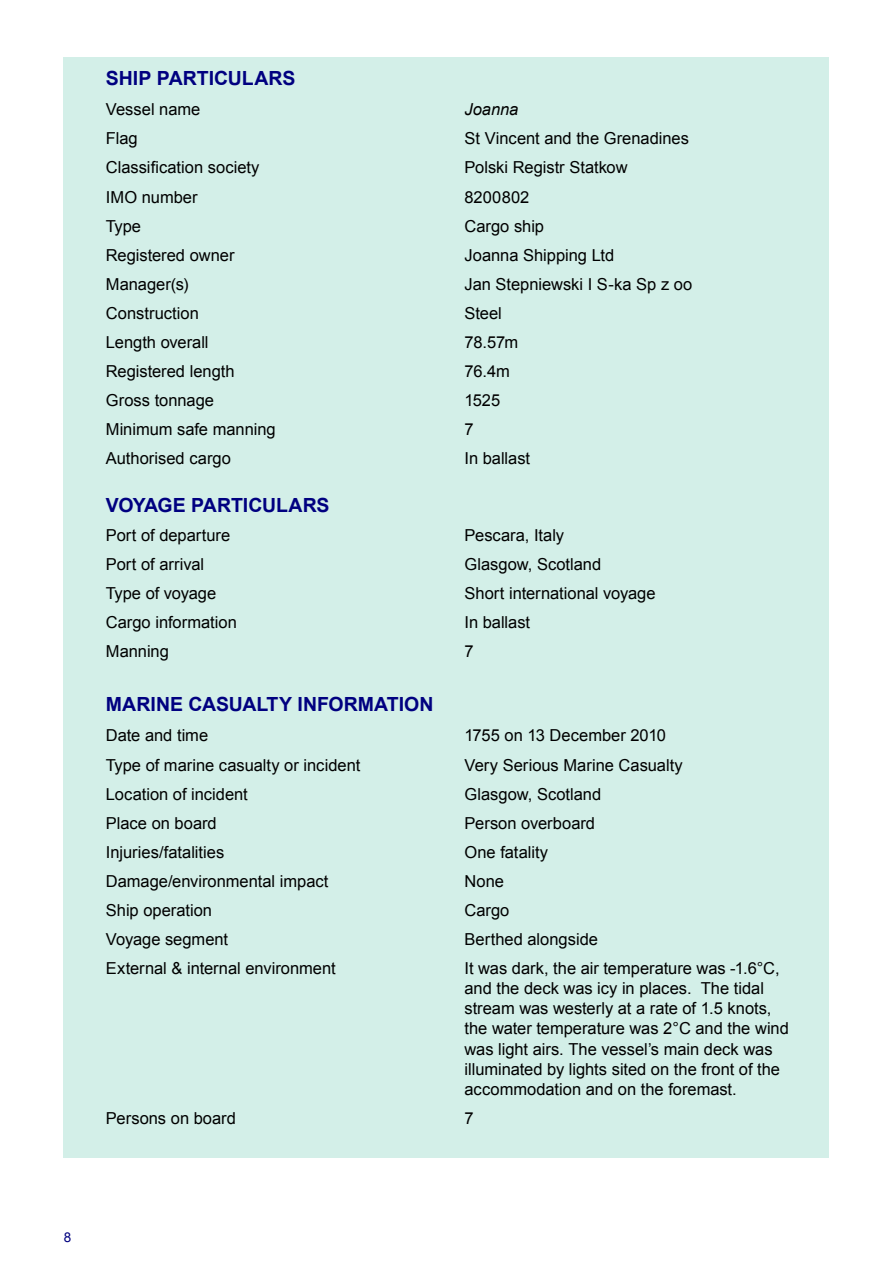
<style>
.page{position:relative;width:893px;height:1263px;background:#fff}
.page>*{position:absolute;margin:0;border:0;box-sizing:border-box;transform-origin:0 0}
._3_5_Table_Text{font:700 19.5px "Arial";color:#000080}
._3_5_Table_Text-2{font:16.5px/20.2px "Arial";color:#000}
._3_5_Table_Text-3{font:italic 16.5px "Arial";letter-spacing:-.005em;color:#000}
.t1{font:13.5px "Arial";color:#000080}
</style>
<div class="page">
<div style="left:64px;top:57px;width:765px;height:1100px;background:#d3efe8"></div>
<p class="_3_5_Table_Text" style="left:106px;top:66px;width:191px">SHIP PARTICULARS</p>
<p class="_3_5_Table_Text-2" style="left:106px;top:100px;width:96px">Vessel name</p>
<p class="_3_5_Table_Text-3" style="left:464px;top:99px;width:55px">Joanna</p>
<p class="_3_5_Table_Text-2" style="left:106px;top:129px;width:33px">Flag</p>
<p class="_3_5_Table_Text-2" style="left:464px;top:129px;width:226px">St Vincent and the Grenadines</p>
<p class="_3_5_Table_Text-2" style="left:106px;top:158px;width:155px">Classification society</p>
<p class="_3_5_Table_Text-2" style="left:464px;top:158px;width:165px">Polski Registr Statkow</p>
<p class="_3_5_Table_Text-2" style="left:106px;top:187px;width:93px">IMO number</p>
<p class="_3_5_Table_Text-2" style="left:464px;top:187px;width:66px">8200802</p>
<p class="_3_5_Table_Text-2" style="left:106px;top:216px;width:37px">Type</p>
<p class="_3_5_Table_Text-2" style="left:464px;top:216px;width:81px">Cargo ship</p>
<p class="_3_5_Table_Text-2" style="left:106px;top:245px;width:130px">Registered owner</p>
<p class="_3_5_Table_Text-2" style="left:464px;top:245px;width:151px">Joanna Shipping Ltd</p>
<p class="_3_5_Table_Text-2" style="left:106px;top:274px;width:84px">Manager(s)</p>
<p class="_3_5_Table_Text-2" style="left:464px;top:274px;width:229px">Jan Stepniewski I S-ka Sp z oo</p>
<p class="_3_5_Table_Text-2" style="left:106px;top:303px;width:95px">Construction</p>
<p class="_3_5_Table_Text-2" style="left:464px;top:303px;width:39px">Steel</p>
<p class="_3_5_Table_Text-2" style="left:106px;top:332px;width:104px">Length overall</p>
<p class="_3_5_Table_Text-2" style="left:464px;top:332px;width:55px">78.57m</p>
<p class="_3_5_Table_Text-2" style="left:106px;top:361px;width:130px">Registered length</p>
<p class="_3_5_Table_Text-2" style="left:464px;top:361px;width:47px">76.4m</p>
<p class="_3_5_Table_Text-2" style="left:106px;top:390px;width:110px">Gross tonnage</p>
<p class="_3_5_Table_Text-2" style="left:464px;top:390px;width:37px">1525</p>
<p class="_3_5_Table_Text-2" style="left:106px;top:419px;width:171px">Minimum safe manning</p>
<p class="_3_5_Table_Text-2" style="left:464px;top:419px;width:11px">7</p>
<p class="_3_5_Table_Text-2" style="left:106px;top:448px;width:127px">Authorised cargo</p>
<p class="_3_5_Table_Text-2" style="left:464px;top:448px;width:67px">In ballast</p>
<p class="_3_5_Table_Text" style="left:106px;top:492px;width:225px">VOYAGE PARTICULARS</p>
<p class="_3_5_Table_Text-2" style="left:106px;top:526px;width:126px">Port of departure</p>
<p class="_3_5_Table_Text-2" style="left:464px;top:526px;width:101px">Pescara, Italy</p>
<p class="_3_5_Table_Text-2" style="left:106px;top:555px;width:100px">Port of arrival</p>
<p class="_3_5_Table_Text-2" style="left:464px;top:555px;width:138px">Glasgow, Scotland</p>
<p class="_3_5_Table_Text-2" style="left:106px;top:584px;width:112px">Type of voyage</p>
<p class="_3_5_Table_Text-2" style="left:464px;top:584px;width:193px">Short international voyage</p>
<p class="_3_5_Table_Text-2" style="left:106px;top:613px;width:132px">Cargo information</p>
<p class="_3_5_Table_Text-2" style="left:464px;top:613px;width:67px">In ballast</p>
<p class="_3_5_Table_Text-2" style="left:106px;top:642px;width:65px">Manning</p>
<p class="_3_5_Table_Text-2" style="left:464px;top:642px;width:11px">7</p>
<p class="_3_5_Table_Text" style="left:106px;top:691px;width:329px">MARINE CASUALTY INFORMATION</p>
<p class="_3_5_Table_Text-2" style="left:106px;top:726px;width:104px">Date and time</p>
<p class="_3_5_Table_Text-2" style="left:464px;top:726px;width:203px">1755 on 13 December 2010</p>
<p class="_3_5_Table_Text-2" style="left:106px;top:755px;width:256px">Type of marine casualty or incident</p>
<p class="_3_5_Table_Text-2" style="left:464px;top:755px;width:220px">Very Serious Marine Casualty</p>
<p class="_3_5_Table_Text-2" style="left:106px;top:784px;width:143px">Location of incident</p>
<p class="_3_5_Table_Text-2" style="left:464px;top:784px;width:138px">Glasgow, Scotland</p>
<p class="_3_5_Table_Text-2" style="left:106px;top:813px;width:112px">Place on board</p>
<p class="_3_5_Table_Text-2" style="left:464px;top:813px;width:132px">Person overboard</p>
<p class="_3_5_Table_Text-2" style="left:106px;top:842px;width:120px">Injuries/fatalities</p>
<p class="_3_5_Table_Text-2" style="left:464px;top:842px;width:85px">One fatality</p>
<p class="_3_5_Table_Text-2" style="left:106px;top:871px;width:224px">Damage/environmental impact</p>
<p class="_3_5_Table_Text-2" style="left:464px;top:871px;width:41px">None</p>
<p class="_3_5_Table_Text-2" style="left:106px;top:900px;width:108px">Ship operation</p>
<p class="_3_5_Table_Text-2" style="left:464px;top:900px;width:46px">Cargo</p>
<p class="_3_5_Table_Text-2" style="left:106px;top:929px;width:124px">Voyage segment</p>
<p class="_3_5_Table_Text-2" style="left:464px;top:929px;width:135px">Berthed alongside</p>
<p class="_3_5_Table_Text-2" style="left:106px;top:958px;width:231px">External &amp; internal environment</p>
<p class="_3_5_Table_Text-2" style="left:464px;top:958px;width:326px">It was dark, the air temperature was -1.6°C, and the deck was icy in places. The tidal stream was westerly at a rate of 1.5 knots, the water temperature was 2°C and the wind was light airs. The vessel’s main deck was illuminated by lights sited on the front of the accommodation and on the foremast.</p>
<p class="_3_5_Table_Text-2" style="left:106px;top:1108px;width:132px">Persons on board</p>
<p class="_3_5_Table_Text-2" style="left:464px;top:1108px;width:11px">7</p>
<p class="t1" style="left:64px;top:1229px;width:9px">8</p>
</div>
